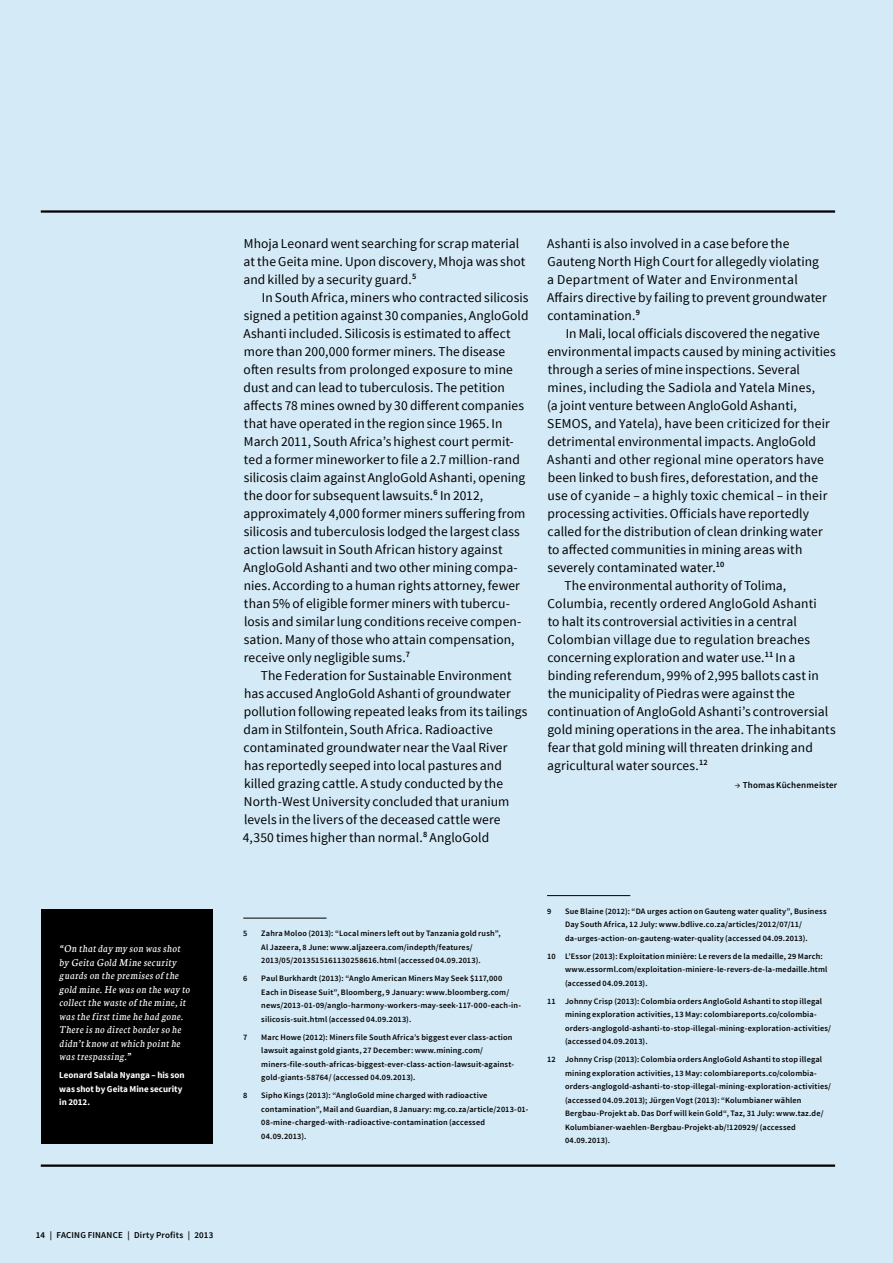
<style>
.page{position:relative;width:893px;height:1263px;background:#d4eaf7}
.page>*{position:absolute;margin:0;border:0;box-sizing:border-box;transform-origin:0 0}
.t1{font:13.5px/18px "Source Sans Pro";letter-spacing:.005em;color:#000}
.t2{font:italic 11.25px/13.5px "Neuton";letter-spacing:.03em;color:#fff}
.t3{font:700 9px/13.5px "Source Sans Pro";color:#fff}
.t4{font:600 9px "Source Sans Pro";letter-spacing:.02em;color:#000}
.t5{font:600 8.25px/13.5px "Source Sans Pro";letter-spacing:.02em;color:#000}
.s1{font-weight:400}
</style>
<div class="page">
<hr style="left:547px;top:895px;width:83px;height:1px;background:#000">
<hr style="left:243px;top:918px;width:84px;height:1px;background:#000">
<hr style="left:41px;top:210px;width:794px;height:3px;background:#000">
<hr style="left:41px;top:1164px;width:794px;height:3px;background:#000">
<div style="left:41px;top:909px;width:171px;height:234px;background:#000"></div>
<p class="t2" style="left:59px;top:941px;width:132px">“On that day my son was shot by Geita Gold Mine security guards on the premises of the gold mine. He was on the way to collect the waste of the mine, it was the first time he had gone.<br>There is no direct border so he didn’t know at which point he was trespassing.”</p>
<p class="t3" style="left:59px;top:1069px;width:127px">Leonard Salala Nyanga – his son was shot by Geita Mine security in 2012.</p>
<p class="t1" style="left:243px;top:234px;width:283px">Mhoja Leonard went searching for scrap material at the Geita mine. Upon discovery, Mhoja was shot and killed by a security guard.<sup>5</sup></p>
<p class="t1" style="left:243px;top:288px;width:287px;text-indent:19px">In South Africa, miners who contracted silicosis signed a petition against 30 companies, AngloGold Ashanti included. Silicosis is estimated to affect more than 200,000 former miners. The disease often results from prolonged exposure to mine dust and can lead to tuberculosis. The petition affects 78 mines owned by 30 different companies that have operated in the region since 1965. In March 2011, South Africa’s highest court permit&shy;ted a former mineworker to file a 2.7 million-rand silicosis claim against AngloGold Ashanti, opening the door for subsequent lawsuits.<sup>6</sup> In 2012, approximately 4,000 former miners suffering from silicosis and tuberculosis lodged the largest class action lawsuit in South African history against AngloGold Ashanti and two other mining compa&shy;nies. According to a human rights attorney, fewer than 5% of eligible former miners with tubercu&shy;losis and similar lung conditions receive compen&shy;sation. Many of those who attain compensation, receive only negligible sums.<sup>7</sup></p>
<p class="t1" style="left:243px;top:666px;width:286px;text-indent:18px">The Federation for Sustainable Environment has accused AngloGold Ashanti of groundwater pollution following repeated leaks from its tailings dam in Stilfontein, South Africa. Radioactive contaminated groundwater near the Vaal River has reportedly seeped into local pastures and killed grazing cattle. A study conducted by the North-West University concluded that uranium levels in the livers of the deceased cattle were 4,350 times higher than normal.<sup>8</sup> AngloGold</p>
<p class="t1" style="left:547px;top:234px;width:281px">Ashanti is also involved in a case before the Gauteng North High Court for allegedly violating a Department of Water and Environmental Affairs directive by failing to prevent groundwater contamination.<sup>9</sup></p>
<p class="t1" style="left:566px;top:324px;width:256px">In Mali, local officials discovered the negative</p>
<p class="t1" style="left:547px;top:342px;width:290px">environmental impacts caused by mining activities</p>
<p class="t1" style="left:548px;top:360px;width:254px">through a series of mine inspections. Several</p>
<p class="t1" style="left:548px;top:378px;width:269px">mines, including the Sadiola and Yatela Mines,</p>
<p class="t1" style="left:547px;top:396px;width:251px">(a joint venture between AngloGold Ashanti,</p>
<p class="t1" style="left:547px;top:414px;width:284px">SEMOS, and Yatela), have been criticized for their</p>
<p class="t1" style="left:547px;top:432px;width:270px">detrimental environmental impacts. AngloGold</p>
<p class="t1" style="left:547px;top:450px;width:278px">Ashanti and other regional mine operators have</p>
<p class="t1" style="left:548px;top:468px;width:272px">been linked to bush fires, deforestation, and the</p>
<p class="t1" style="left:548px;top:486px;width:281px">use of cyanide – a highly toxic chemical – in their</p>
<p class="t1" style="left:548px;top:504px;width:263px">processing activities. Officials have reportedly</p>
<p class="t1" style="left:547px;top:522px;width:277px">called for the distribution of clean drinking water</p>
<p class="t1" style="left:548px;top:540px;width:256px">to affected communities in mining areas with</p>
<p class="t1" style="left:547px;top:558px;width:179px">severely contaminated water.<sup>10</sup></p>
<p class="t1" style="left:565px;top:576px;width:223px">The environmental authority of Tolima,</p>
<p class="t1" style="left:547px;top:594px;width:271px">Columbia, recently ordered AngloGold Ashanti</p>
<p class="t1" style="left:548px;top:612px;width:251px">to halt its controversial activities in a central</p>
<p class="t1" style="left:547px;top:630px;width:264px">Colombian village due to regulation breaches</p>
<p class="t1" style="left:547px;top:648px;width:250px">concerning exploration and water use.<sup>11</sup> In a</p>
<p class="t1" style="left:548px;top:666px;width:273px">binding referendum, 99% of 2,995 ballots cast in</p>
<p class="t1" style="left:548px;top:684px;width:249px">the municipality of Piedras were against the</p>
<p class="t1" style="left:547px;top:702px;width:282px">continuation of AngloGold Ashanti’s controversial</p>
<p class="t1" style="left:547px;top:720px;width:290px">gold mining operations in the area. The inhabitants</p>
<p class="t1" style="left:548px;top:738px;width:267px">fear that gold mining will threaten drinking and</p>
<p class="t1" style="left:547px;top:756px;width:162px">agricultural water sources.<sup>12</sup></p>
<p class="t4" style="left:735px;top:779px;width:104px"><span class="s1">→</span> Thomas Küchenmeister</p>
<p class="t5" style="left:243px;top:927px;width:6px">5</p>
<p class="t5" style="left:261px;top:927px;width:241px">Zahra Moloo (2013): “Local miners left out by Tanzania gold rush”,<br>Al Jazeera, 8 June: www.aljazeera.com/indepth/features/<br>2013/05/2013515161130258616.html (accessed 04.09.2013).</p>
<p class="t5" style="left:243px;top:972px;width:6px">6</p>
<p class="t5" style="left:261px;top:972px;width:261px">Paul Burkhardt (2013): “Anglo American Miners May Seek $117,000<br>Each in Disease Suit”, Bloomberg, 9 January: www.bloomberg.com/ news/2013-01-09/anglo-harmony-workers-may-seek-117-000-each-in&shy;silicosis-suit.html (accessed 04.09.2013).</p>
<p class="t5" style="left:243px;top:1030px;width:6px">7</p>
<p class="t5" style="left:261px;top:1030px;width:254px">Marc Howe (2012): Miners file South Africa’s biggest ever class-action lawsuit against gold giants, 27 December: www.mining.com/ miners-file-south-africas-biggest-ever-class-action-lawsuit-against&shy;gold-giants-58764/ (accessed 04.09.2013).</p>
<p class="t5" style="left:243px;top:1089px;width:6px">8</p>
<p class="t5" style="left:261px;top:1089px;width:269px">Sipho Kings (2013): “AngloGold mine charged with radioactive contamination”, Mail and Guardian, 8 January: mg.co.za/article/2013-01- 08-mine-charged-with-radioactive-contamination (accessed 04.09.2013).</p>
<p class="t5" style="left:547px;top:904px;width:6px">9</p>
<p class="t5" style="left:565px;top:904px;width:263px">Sue Blaine (2012): “DA urges action on Gauteng water quality”, Business<br>Day South Africa, 12 July: www.bdlive.co.za/articles/2012/07/11/ da-urges-action-on-gauteng-water-quality (accessed 04.09.2013).</p>
<p class="t5" style="left:565px;top:949px;width:264px;text-indent:-18px">10 L’Essor (2013): Exploitation minière: Le revers de la medaille, 29 March: www.essorml.com/exploitation-miniere-le-revers-de-la-medaille.html (accessed 04.09.2013).</p>
<p class="t5" style="left:565px;top:994px;width:267px;text-indent:-18px">11 Johnny Crisp (2013): Colombia orders AngloGold Ashanti to stop illegal mining exploration activities, 13 May: colombiareports.co/colombia&shy;orders-anglogold-ashanti-to-stop-illegal-mining-exploration-activities/ (accessed 04.09.2013).</p>
<p class="t5" style="left:565px;top:1053px;width:267px;text-indent:-18px">12 Johnny Crisp (2013): Colombia orders AngloGold Ashanti to stop illegal mining exploration activities, 13 May: colombiareports.co/colombia&shy;orders-anglogold-ashanti-to-stop-illegal-mining-exploration-activities/ (accessed 04.09.2013); Jürgen Vogt (2013): “Kolumbianer wählen Bergbau-Projekt ab. Das Dorf will kein Gold“, Taz, 31 July: www.taz.de/ Kolumbianer-waehlen-Bergbau-Projekt-ab/!120929/ (accessed 04.09.2013).</p>
<p class="t4" style="left:36px;top:1229px;width:179px">14 | FACING FINANCE | Dirty Profits | 2013</p>
</div>
